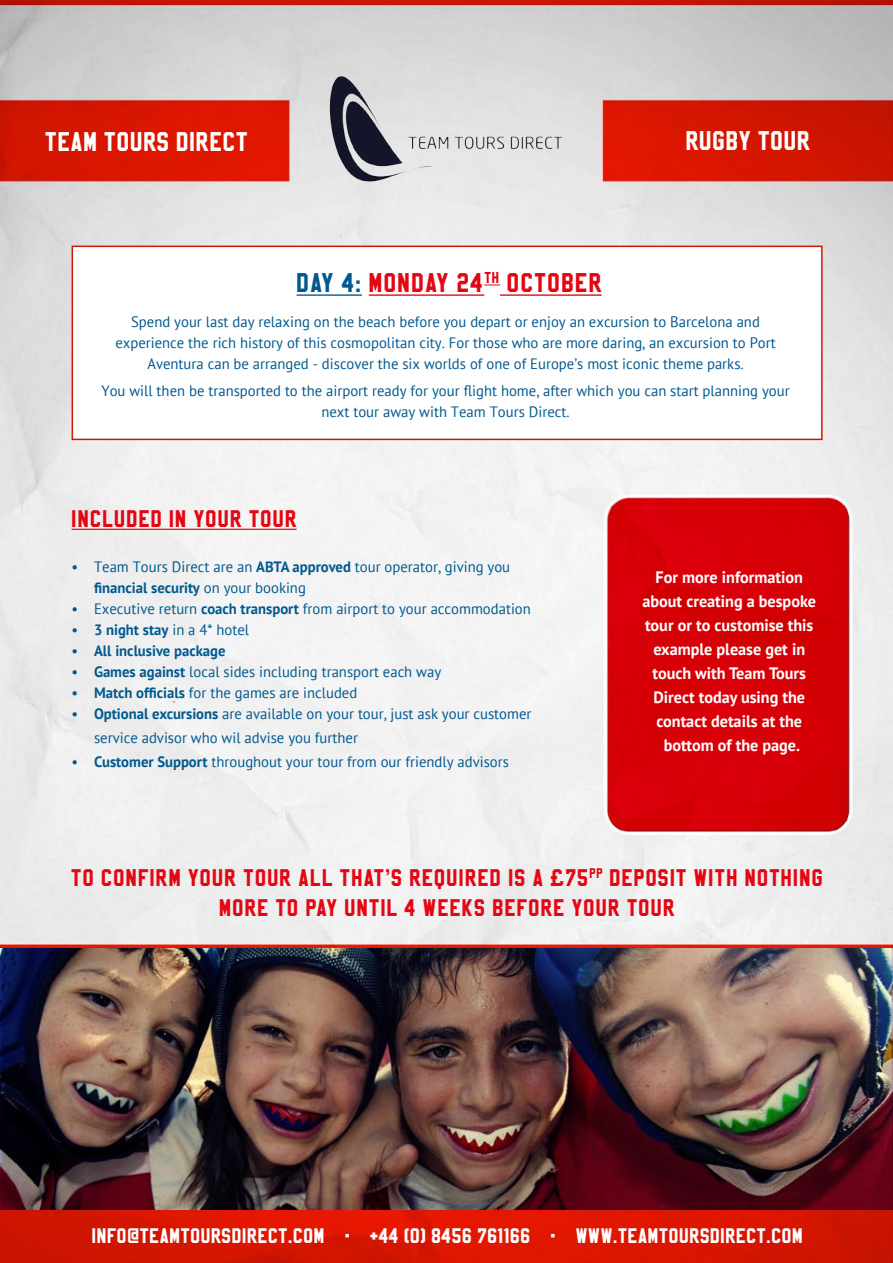
<style>
.page{position:relative;width:893px;height:1263px;background:#fff}
.page>*{position:absolute;margin:0;border:0;box-sizing:border-box;transform-origin:0 0}
.t1{font:27px "Sablon Up";letter-spacing:.04em;color:#fff}
.t2{font:27px "Sablon Up";letter-spacing:.06em;color:#e40613}
.t3{font:24px "Sablon Up";letter-spacing:.06em;color:#e40613}
.t4{font:21px "Sablon Up";letter-spacing:.04em;color:#fff}
.t5{font:700 16.5px/24px "PT Sans";color:#fff;text-align:center}
.t6{font:15px/21px "PT Sans";color:#00598e;text-align:center}
.t7{font:700 15px "PT Sans";color:#00598e}
.s1{color:#00598d}
.s2{font-weight:700}
.s3{font-weight:400}
</style>
<div class="page">
<img style="left:0;top:0;width:893px;height:1263px">
<hr style="left:72px;top:529px;width:225px;height:1px;background:#e40613">
<img style="left:291px;top:54px;width:311px;height:152px">
<div style="left:72px;top:246px;width:751px;height:194px;background:#fff;border:2px solid #d41600"></div>
<hr style="left:297px;top:294px;width:65px;height:2px;background:#00598d">
<hr style="left:369px;top:294px;width:115px;height:2px;background:#e40613">
<svg style="left:484px;top:285px;width:16px;height:1px"></svg>
<hr style="left:500px;top:294px;width:102px;height:2px;background:#e40613">
<img style="left:0;top:948px;width:893px;height:262px">
<p class="t1" style="left:45px;top:123px;width:204px">TEAM TOURS DIRECT</p>
<p class="t1" style="left:686px;top:122px;width:126px">RUGBY TOUR</p>
<p class="t2" style="left:297px;top:265px;width:307px"><span class="s1">DAY 4:</span> MONDAY 24<sup>TH</sup> OCTOBER</p>
<p class="t6" style="left:131px;top:312px;width:630px">Spend your last day relaxing on the beach before you depart or enjoy an excursion to Barcelona and</p>
<p class="t6" style="left:115px;top:333px;width:662px">experience the rich history of this cosmopolitan city. For those who are more daring, an excursion to Port<br>Aventura can be arranged - discover the six worlds of one of Europe’s most iconic theme parks.</p>
<p class="t6" style="left:101px;top:381px;width:690px">You will then be transported to the airport ready for your flight home, after which you can start planning your next tour away with Team Tours Direct.</p>
<p class="t3" style="left:72px;top:502px;width:226px">INCLUDED IN YOUR TOUR</p>
<p class="t6" style="left:72px;top:557px;width:440px">• Team Tours Direct are an <span class="s2">ABTA approved</span> tour operator, giving you</p>
<p class="t7" style="left:94px;top:578px;width:213px">financial security <span class="s3">on your booking</span></p>
<p class="t6" style="left:72px;top:599px;width:461px">• Executive return <span class="s2">coach transport</span> from airport to your accommodation</p>
<p class="t6" style="left:72px;top:620px;width:179px">• <span class="s2">3 night stay</span> in a 4* hotel</p>
<p class="t7" style="left:72px;top:641px;width:156px"><span class="s3">•</span> All inclusive package</p>
<p class="t6" style="left:72px;top:662px;width:371px">• <span class="s2">Games against</span> local sides including transport each way</p>
<p class="t6" style="left:72px;top:683px;width:287px">• <span class="s2">Match officials</span> for the games are included</p>
<p class="t6" style="left:94px;top:703px;width:439px;line-height:24px;text-align:left;text-indent:-23px">• <span class="s2">Optional excursions</span> are available on your tour, just ask your customer service advisor who wil advise you further</p>
<p class="t6" style="left:72px;top:752px;width:439px">• <span class="s2">Customer Support</span> throughout your tour from our friendly advisors</p>
<p class="t5" style="left:642px;top:565px;width:175px">For more information about creating a bespoke tour or to customise this example please get in touch with Team Tours<br>Direct today using the contact details at the</p>
<p class="t5" style="left:664px;top:733px;width:138px">bottom of the page.</p>
<p class="t3" style="left:71px;top:861px;width:753px">TO CONFIRM YOUR TOUR ALL THAT’S REQUIRED IS A £75<sup>PP</sup> DEPOSIT WITH NOTHING</p>
<p class="t3" style="left:219px;top:891px;width:457px">MORE TO PAY UNTIL 4 WEEKS BEFORE YOUR TOUR</p>
<p class="t4" style="left:92px;top:1221px;width:712px">INFO@TEAMTOURSDIRECT.COM • +44 (0) 8456 761166 • WWW.TEAMTOURSDIRECT.COM</p>
</div>
